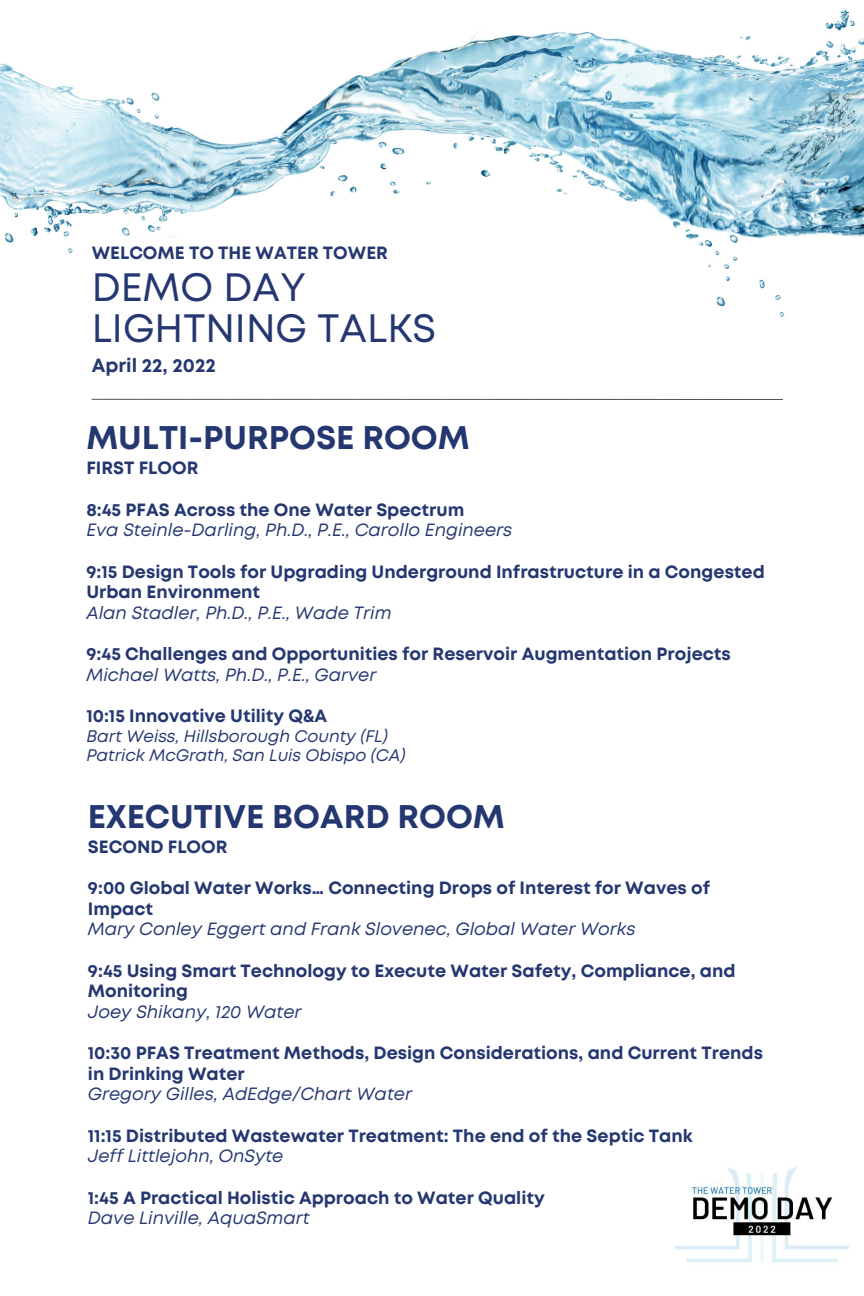
<style>
.page{position:relative;width:864px;height:1296px;background:#fff}
.page>*{position:absolute;margin:0;border:0;box-sizing:border-box;transform-origin:0 0}
.t1{font:39.55px/40.9px "Mont";color:#253771}
.t2{font:700 32.75px "Mont";color:#253771}
.t3{font:700 19.1px "Mont";color:#253771}
.t4{font:700 17.75px/20.6px "Mont";color:#253771}
.t5{font:italic 17.75px "Mont";color:#253771}
.t6{font:italic 16.75px/19.5px "Mont";color:#253771}
</style>
<div class="page">
<img style="left:675px;top:1167px;width:174px;height:96px">
<img style="left:0;top:8px;width:864px;height:391px">
<svg style="left:91px;top:399px;width:692px;height:1px"></svg>
<p class="t4" style="left:92px;top:243px;width:298px">WELCOME TO THE WATER TOWER</p>
<h1 class="t1" style="left:92px;top:267px;width:346px">DEMO DAY<br>LIGHTNING TALKS</h1>
<p class="t3" style="left:92px;top:353px;width:126px">April 22, 2022</p>
<h2 class="t2" style="left:86px;top:417px;width:385px">MULTI-PURPOSE ROOM</h2>
<p class="t4" style="left:86px;top:458px;width:114px">FIRST FLOOR</p>
<p class="t4" style="left:86px;top:499px;width:380px">8:45 PFAS Across the One Water Spectrum</p>
<p class="t5" style="left:86px;top:519px;width:427px">Eva Steinle-Darling, Ph.D., P.E., Carollo Engineers</p>
<p class="t4" style="left:86px;top:561px;width:680px">9:15 Design Tools for Upgrading Underground Infrastructure in a Congested<br>Urban Environment</p>
<p class="t5" style="left:86px;top:601px;width:307px">Alan Stadler, Ph.D., P.E., Wade Trim</p>
<p class="t4" style="left:86px;top:644px;width:646px">9:45 Challenges and Opportunities for Reservoir Augmentation Projects</p>
<p class="t5" style="left:86px;top:663px;width:292px">Michael Watts, Ph.D., P.E., Garver</p>
<p class="t4" style="left:86px;top:706px;width:242px">10:15 Innovative Utility Q&amp;A</p>
<p class="t6" style="left:86px;top:726px;width:321px">Bart Weiss, Hillsborough County (FL)<br>Patrick McGrath, San Luis Obispo (CA)</p>
<h2 class="t2" style="left:88px;top:795px;width:418px">EXECUTIVE BOARD ROOM</h2>
<p class="t4" style="left:88px;top:836px;width:141px">SECOND FLOOR</p>
<p class="t4" style="left:88px;top:878px;width:624px">9:00 Global Water Works… Connecting Drops of Interest for Waves of<br>Impact</p>
<p class="t5" style="left:88px;top:918px;width:549px">Mary Conley Eggert and Frank Slovenec, Global Water Works</p>
<p class="t4" style="left:88px;top:960px;width:649px">9:45 Using Smart Technology to Execute Water Safety, Compliance, and<br>Monitoring</p>
<p class="t5" style="left:88px;top:1000px;width:215px">Joey Shikany, 120 Water</p>
<p class="t4" style="left:88px;top:1043px;width:677px">10:30 PFAS Treatment Methods, Design Considerations, and Current Trends in Drinking Water</p>
<p class="t5" style="left:88px;top:1083px;width:326px">Gregory Gilles, AdEdge/Chart Water</p>
<p class="t4" style="left:88px;top:1125px;width:606px">11:15 Distributed Wastewater Treatment: The end of the Septic Tank</p>
<p class="t5" style="left:88px;top:1145px;width:197px">Jeff Littlejohn, OnSyte</p>
<p class="t4" style="left:88px;top:1187px;width:458px">1:45 A Practical Holistic Approach to Water Quality</p>
<p class="t5" style="left:88px;top:1207px;width:223px">Dave Linville, AquaSmart</p>
</div>
